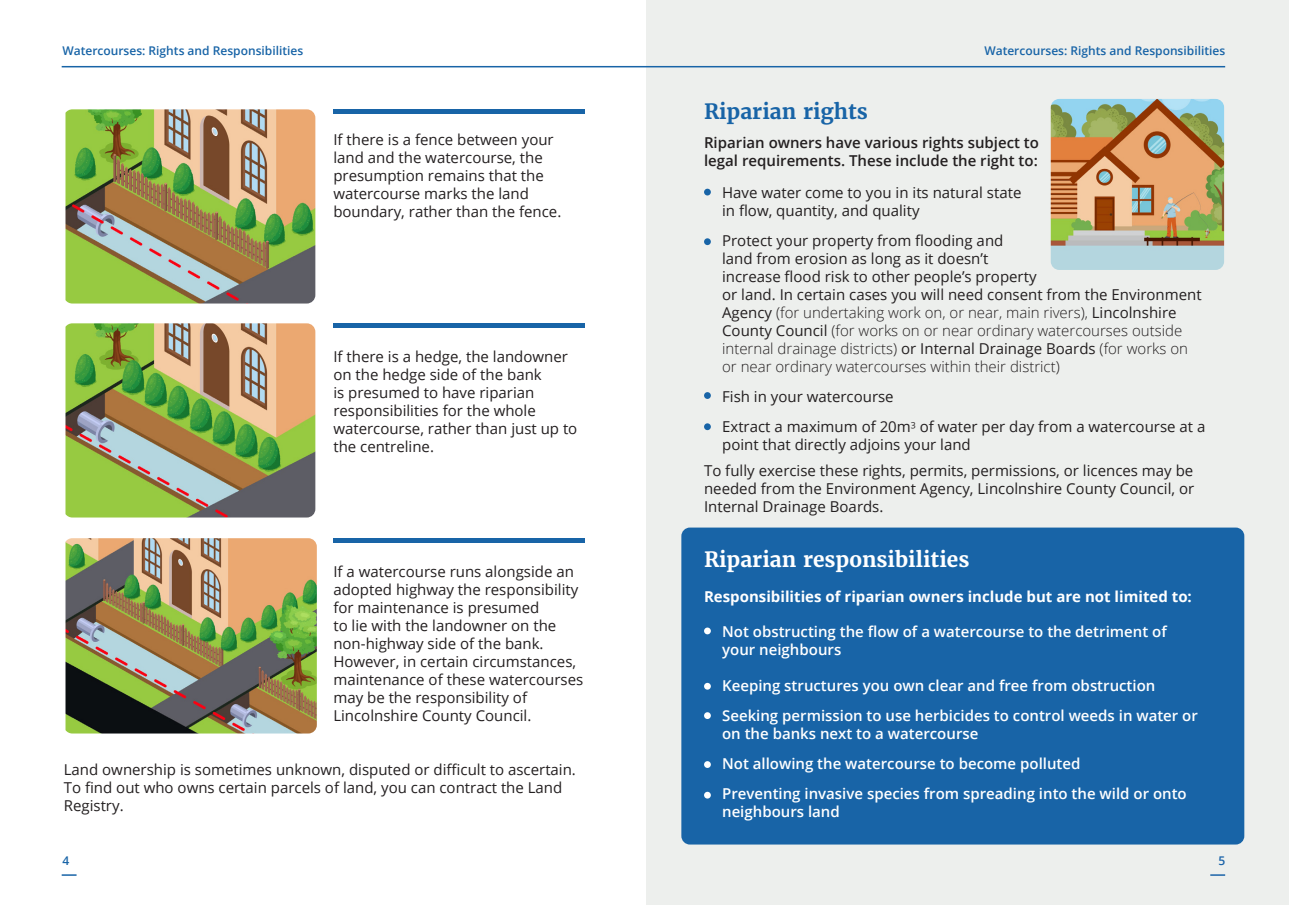
<style>
.page{position:relative;width:1289px;height:919px;background:#fff}
.page>*{position:absolute;margin:0;border:0;box-sizing:border-box;transform-origin:0 0}
.t1{font:700 21px "Merriweather";color:#fff}
.t2{font:700 21px "Merriweather";color:#1864a7}
.t3{font:15px/18px "Open Sans";color:#231f20}
.t4{font:600 15px/18px "Open Sans";color:#fff}
.t5{font:300 15px "Open Sans";color:#231f20}
.t6{font:600 15px "Open Sans";color:#231f20}
.t7{font:700 15px "Open Sans";color:#fff}
.t8{font:600 12px "Open Sans";color:#1864a7}
.t9{font:600 12px "Open Sans";color:#1b64a9}
.s1{font-weight:300}
.s2{font-weight:400}
</style>
<div class="page">
<svg style="left:62px;top:874px;width:15px;height:1px"></svg>
<div style="left:646px;top:0;width:642px;height:904px;background:#edefed"></div>
<div style="left:681px;top:527px;width:563px;height:317px;background:#1864a7;border-radius:9px"></div>
<img style="left:65px;top:109px;width:250px;height:194px">
<img style="left:65px;top:323px;width:250px;height:194px">
<img style="left:65px;top:538px;width:252px;height:195px">
<div style="left:704px;top:189px;width:7px;height:6px;background:#1864a7;border-radius:50%"></div>
<div style="left:704px;top:238px;width:7px;height:7px;background:#1864a7;border-radius:50%"></div>
<div style="left:704px;top:392px;width:7px;height:7px;background:#1864a7;border-radius:50%"></div>
<div style="left:704px;top:423px;width:7px;height:7px;background:#1864a7;border-radius:50%"></div>
<div style="left:704px;top:627px;width:7px;height:7px;background:#fff;border-radius:50%"></div>
<svg style="left:704px;top:682px;width:7px;height:7px"></svg>
<div style="left:704px;top:712px;width:7px;height:7px;background:#fff;border-radius:50%"></div>
<div style="left:704px;top:761px;width:7px;height:6px;background:#fff;border-radius:50%"></div>
<div style="left:704px;top:791px;width:7px;height:7px;background:#fff;border-radius:50%"></div>
<img style="left:1050px;top:99px;width:174px;height:171px">
<svg style="left:1210px;top:874px;width:15px;height:1px"></svg>
<hr style="left:333px;top:109px;width:252px;height:4px;background:#1864a7">
<div style="left:333px;top:323px;width:252px;height:5px;background:#1864a7"></div>
<div style="left:333px;top:538px;width:252px;height:5px;background:#1864a7"></div>
<hr style="left:62px;top:66px;width:1163px;height:1px;background:#1864a7">
<p class="t8" style="left:62px;top:42px;width:242px">Watercourses: Rights and Responsibilities</p>
<p class="t3" style="left:333px;top:130px;width:229px">If there is a fence between your land and the watercourse, the presumption remains that the watercourse marks the land boundary, rather than the fence.</p>
<p class="t3" style="left:333px;top:347px;width:245px">If there is a hedge, the landowner on the hedge side of the bank<br>is presumed to have riparian responsibilities for the whole watercourse, rather than just up to the centreline.</p>
<p class="t3" style="left:333px;top:562px;width:251px">If a watercourse runs alongside an adopted highway the responsibility for maintenance is presumed<br>to lie with the landowner on the non-highway side of the bank.<br>However, in certain circumstances, maintenance of these watercourses may be the responsibility of<br>Lincolnshire County Council.</p>
<p class="t3" style="left:64px;top:759px;width:513px">Land ownership is sometimes unknown, disputed or difficult to ascertain.<br>To find out who owns certain parcels of land, you can contract the Land<br>Registry.</p>
<p class="t8" style="left:62px;top:852px;width:8px">4</p>
<p class="t8" style="left:984px;top:42px;width:242px">Watercourses: Rights and Responsibilities</p>
<p class="t2" style="left:704px;top:97px;width:165px">Riparian rights</p>
<p class="t6" style="left:704px;top:132px;width:336px">Riparian owners have various rights subject to</p>
<p class="t6" style="left:704px;top:150px;width:335px">legal requirements. These include the right to:</p>
<p class="t3" style="left:722px;top:183px;width:301px">Have water come to you in its natural state</p>
<p class="t3" style="left:722px;top:201px;width:199px">in flow, quantity, and quality</p>
<p class="t3" style="left:722px;top:231px;width:283px">Protect your property from flooding and</p>
<p class="t3" style="left:722px;top:249px;width:268px">land from erosion as long as it doesn’t</p>
<p class="t3" style="left:722px;top:267px;width:316px">increase flood risk to other people’s property</p>
<p class="t3" style="left:722px;top:285px;width:481px">or land. In certain cases you will need consent from the Environment<br>Agency <span class="s1">(for undertaking work on, or near, main rivers),</span> Lincolnshire</p>
<p class="t5" style="left:722px;top:320px;width:461px"><span class="s2">County Council</span> (for works on or near ordinary watercourses outside</p>
<p class="t5" style="left:722px;top:338px;width:467px">internal drainage districts) <span class="s2">or Internal Drainage Boards</span> (for works on</p>
<p class="t5" style="left:722px;top:356px;width:339px">or near ordinary watercourses within their district)</p>
<p class="t3" style="left:722px;top:387px;width:173px">Fish in your watercourse</p>
<p class="t3" style="left:722px;top:417px;width:484px">Extract a maximum of 20m<sup>3</sup> of water per day from a watercourse at a point that directly adjoins your land</p>
<p class="t3" style="left:704px;top:461px;width:492px;text-align:justify">To fully exercise these rights, permits, permissions, or licences may be needed from the Environment Agency, Lincolnshire County Council, or Internal Drainage Boards.</p>
<p class="t1" style="left:704px;top:546px;width:267px">Riparian responsibilities</p>
<p class="t7" style="left:704px;top:585px;width:489px">Responsibilities of riparian owners include but are not limited to:</p>
<p class="t4" style="left:722px;top:622px;width:446px">Not obstructing the flow of a watercourse to the detriment of</p>
<p class="t4" style="left:722px;top:640px;width:121px">your neighbours</p>
<p class="t4" style="left:722px;top:676px;width:435px">Keeping structures you own clear and free from obstruction</p>
<p class="t4" style="left:722px;top:706px;width:477px">Seeking permission to use herbicides to control weeds in water or</p>
<p class="t4" style="left:722px;top:724px;width:258px">on the banks next to a watercourse</p>
<p class="t4" style="left:722px;top:754px;width:360px">Not allowing the watercourse to become polluted</p>
<p class="t4" style="left:722px;top:784px;width:466px">Preventing invasive species from spreading into the wild or onto neighbours land</p>
<p class="t9" style="left:1218px;top:852px;width:8px">5</p>
</div>
